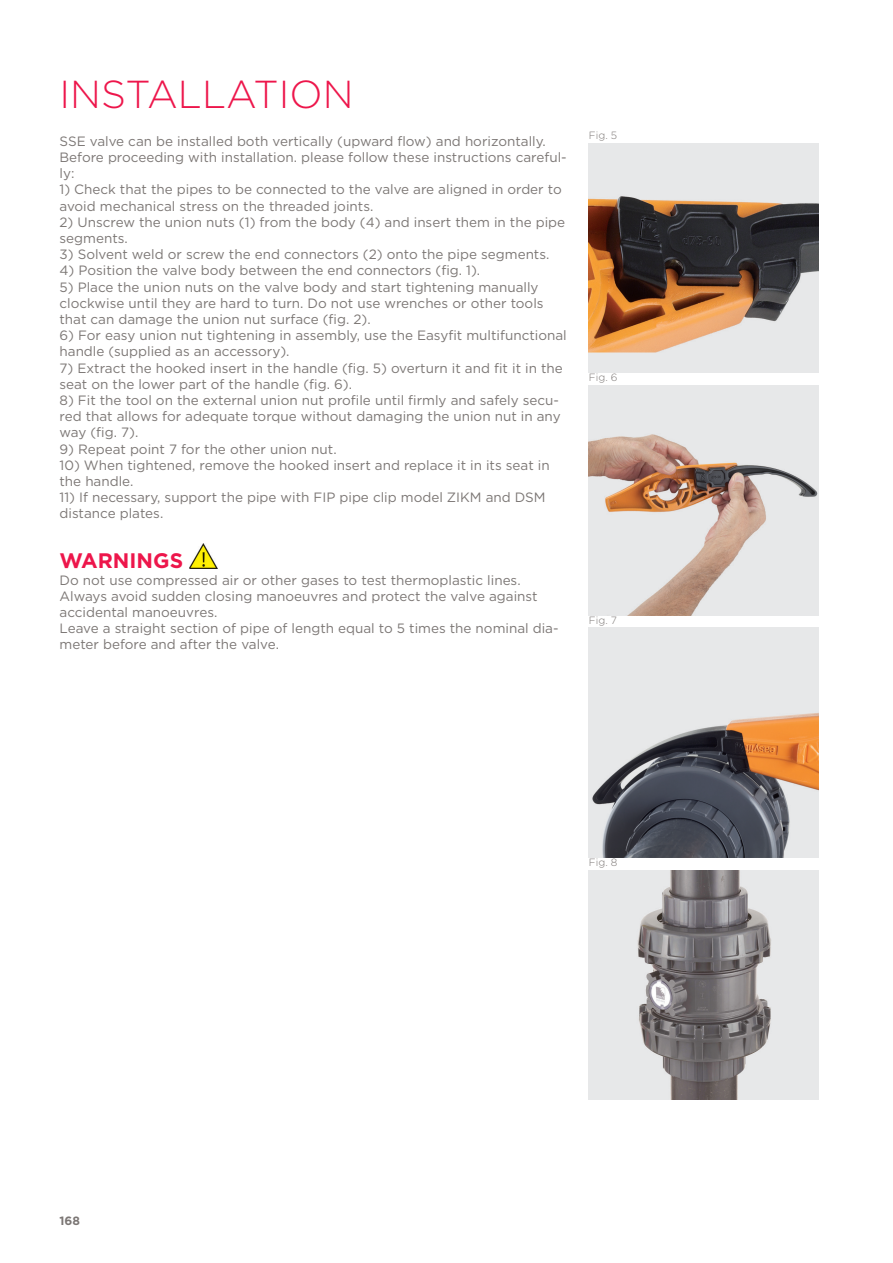
<style>
.page{position:relative;width:893px;height:1263px;background:#fff}
.page>*{position:absolute;margin:0;border:0;box-sizing:border-box;transform-origin:0 0}
.t1{font:300 39px "Gotham";color:#ed164b}
.C-11-1-Sottotitolo{font:700 21px "Gotham";color:#ed164b}
.C-10-1-Testo{font:13.5px/16.2px "Gotham";color:#7c7775}
.C-11-1-Testo{font:13.5px/16.2px "Gotham";color:#7c7775}
.t2{font:700 12px "Gotham";color:#7c7775}
.C-10-1-Img_didascali{font:300 10.5px "Gotham";color:#7c7775}
</style>
<div class="page">
<img style="left:189px;top:544px;width:29px;height:24px">
<img style="left:589px;top:143px;width:230px;height:230px">
<img style="left:589px;top:386px;width:230px;height:229px">
<img style="left:589px;top:628px;width:230px;height:229px">
<img style="left:589px;top:870px;width:230px;height:230px">
<h1 class="t1" style="left:60px;top:70px;width:295px">INSTALLATION</h1>
<p class="C-10-1-Testo" style="left:60px;top:133px;width:488px">SSE valve can be installed both vertically (upward flow) and horizontally.</p>
<p class="C-10-1-Testo" style="left:60px;top:149px;width:509px">Before proceeding with installation. please follow these instructions careful&shy;ly:</p>
<p class="C-10-1-Testo" style="left:60px;top:181px;width:504px">1) Check that the pipes to be connected to the valve are aligned in order to avoid mechanical stress on the threaded joints.</p>
<p class="C-10-1-Testo" style="left:60px;top:214px;width:507px">2) Unscrew the union nuts (1) from the body (4) and insert them in the pipe segments.</p>
<p class="C-10-1-Testo" style="left:60px;top:246px;width:491px">3) Solvent weld or screw the end connectors (2) onto the pipe segments.</p>
<p class="C-10-1-Testo" style="left:60px;top:262px;width:422px">4) Position the valve body between the end connectors (fig. 1).</p>
<p class="C-10-1-Testo" style="left:60px;top:278px;width:486px">5) Place the union nuts on the valve body and start tightening manually clockwise until they are hard to turn. Do not use wrenches or other tools that can damage the union nut surface (fig. 2).</p>
<p class="C-10-1-Testo" style="left:60px;top:327px;width:509px">6) For easy union nut tightening in assembly, use the Easyfit multifunctional handle (supplied as an accessory).</p>
<p class="C-10-1-Testo" style="left:60px;top:359px;width:505px">7) Extract the hooked insert in the handle (fig. 5) overturn it and fit it in the seat on the lower part of the handle (fig. 6).</p>
<p class="C-10-1-Testo" style="left:60px;top:392px;width:503px">8) Fit the tool on the external union nut profile until firmly and safely secu&shy;red that allows for adequate torque without damaging the union nut in any way (fig. 7).</p>
<p class="C-10-1-Testo" style="left:60px;top:440px;width:279px">9) Repeat point 7 for the other union nut.</p>
<p class="C-10-1-Testo" style="left:60px;top:457px;width:492px">10) When tightened, remove the hooked insert and replace it in its seat in the handle.</p>
<p class="C-10-1-Testo" style="left:60px;top:489px;width:488px">11) If necessary, support the pipe with FIP pipe clip model ZIKM and DSM distance plates.</p>
<p class="C-11-1-Sottotitolo" style="left:60px;top:547px;width:125px">WARNINGS</p>
<p class="C-11-1-Testo" style="left:60px;top:571px;width:463px">Do not use compressed air or other gases to test thermoplastic lines.</p>
<p class="C-11-1-Testo" style="left:60px;top:587px;width:480px">Always avoid sudden closing manoeuvres and protect the valve against accidental manoeuvres.</p>
<p class="C-11-1-Testo" style="left:60px;top:620px;width:501px">Leave a straight section of pipe of length equal to 5 times the nominal dia&shy;meter before and after the valve.</p>
<p class="C-10-1-Img_didascali" style="left:589px;top:129px;width:30px">Fig. 5</p>
<p class="C-10-1-Img_didascali" style="left:589px;top:371px;width:30px">Fig. 6</p>
<p class="C-10-1-Img_didascali" style="left:589px;top:613px;width:30px">Fig. 7</p>
<p class="C-10-1-Img_didascali" style="left:589px;top:855px;width:30px">Fig. 8</p>
<p class="t2" style="left:60px;top:1212px;width:22px">168</p>
</div>
